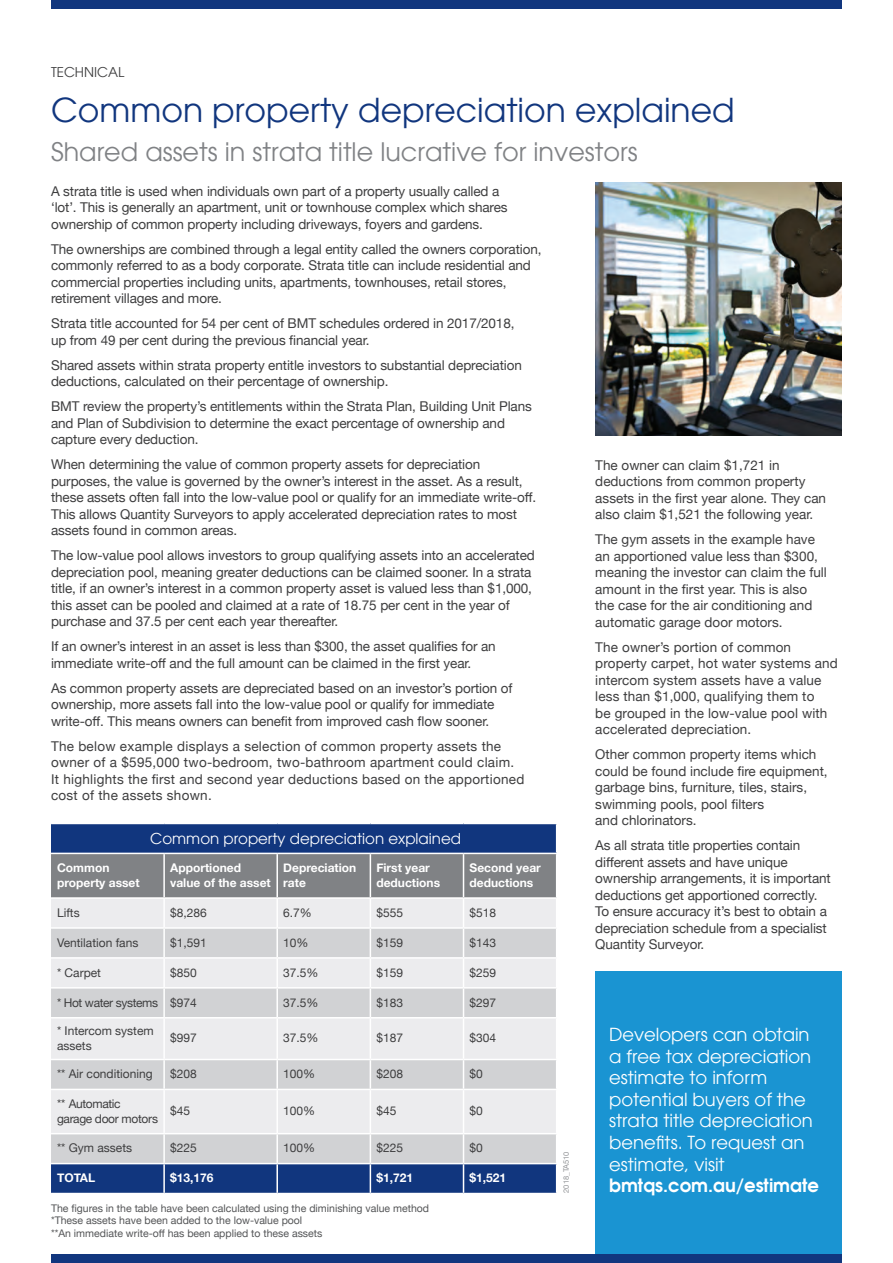
<style>
.page{position:relative;width:893px;height:1263px;background:#fff}
.page>*{position:absolute;margin:0;border:0;box-sizing:border-box;transform-origin:0 0}
.t1{font:33px "Avant Garde LT";color:#11367e}
.Subheading{font:25.5px "Avant Garde LT";color:#808285}
.t2{font:18px/21.6px "Avant Garde LT";color:#fff}
.t3{font:15px "Avant Garde LT";color:#fff}
.Paragraph_Style_1{font:13.5px/16.5px "Helvetica Neue";letter-spacing:-.01em;color:#3e3e3f}
.Paragraph_Style_1-2{font:13.5px/16.5px "Helvetica Neue";letter-spacing:.02em;color:#3e3e3f}
.Paragraph_Style_1-3{font:13.5px/16.5px "Helvetica Neue";letter-spacing:.01em;color:#3e3e3f}
.t4{font:13.5px "Avant Garde LT";color:#3e3e3f}
.t5{font:12px/14.4px "Helvetica Neue";color:#3e3e3f}
.t6{font:700 12px/14.4px "Helvetica Neue";color:#fff}
.t7{font:12px/14.4px "Helvetica Neue";letter-spacing:-.03em;color:#3e3e3f}
.t8{font:10.5px/12.6px "Helvetica Neue";color:#545557}
.Job_number{font:7.5px "Helvetica Neue";color:#939598}
.s1{font-family:"Avant Garde Gothic Bold T."}
</style>
<div class="page">
<div style="left:595px;top:971px;width:247px;height:283px;background:#1a94d2"></div>
<img style="left:595px;top:183px;width:247px;height:252px">
<svg style="left:51px;top:1019px;width:505px;height:114px;background:#e5e5e7"></svg>
<svg style="left:51px;top:824px;width:506px;height:193px;background:#adb3bf"></svg>
<hr style="left:163px;top:1018px;width:2px;height:41px;background:#fff">
<hr style="left:276px;top:1018px;width:2px;height:41px;background:#fff">
<hr style="left:370px;top:1018px;width:1px;height:41px;background:#fff">
<hr style="left:463px;top:1018px;width:1px;height:41px;background:#fff">
<hr style="left:51px;top:1059px;width:113px;height:1px;background:#fff">
<hr style="left:164px;top:1059px;width:113px;height:1px;background:#fff">
<hr style="left:163px;top:1060px;width:2px;height:29px;background:#fff">
<hr style="left:277px;top:1059px;width:93px;height:1px;background:#fff">
<hr style="left:276px;top:1060px;width:2px;height:29px;background:#fff">
<hr style="left:370px;top:1059px;width:93px;height:1px;background:#fff">
<svg style="left:370px;top:1060px;width:1px;height:29px"></svg>
<hr style="left:463px;top:1059px;width:94px;height:1px;background:#fff">
<svg style="left:463px;top:1060px;width:1px;height:29px"></svg>
<hr style="left:51px;top:1089px;width:113px;height:1px;background:#fff">
<hr style="left:164px;top:1089px;width:113px;height:1px;background:#fff">
<hr style="left:163px;top:1090px;width:2px;height:43px;background:#fff">
<hr style="left:277px;top:1089px;width:93px;height:1px;background:#fff">
<hr style="left:276px;top:1090px;width:2px;height:43px;background:#fff">
<hr style="left:370px;top:1089px;width:93px;height:1px;background:#fff">
<hr style="left:370px;top:1090px;width:1px;height:43px;background:#fff">
<hr style="left:463px;top:1089px;width:94px;height:1px;background:#fff">
<hr style="left:463px;top:1090px;width:1px;height:43px;background:#fff">
<svg style="left:51px;top:1134px;width:506px;height:59px;background:#788aad"></svg>
<div style="left:51px;top:1254px;width:791px;height:9px;background:#11367e"></div>
<div style="left:51px;top:0;width:791px;height:9px;background:#11367e"></div>
<p class="t4" style="left:51px;top:64px;width:75px">TECHNICAL</p>
<p class="t1" style="left:51px;top:91px;width:685px">Common property depreciation explained</p>
<p class="Subheading" style="left:51px;top:137px;width:588px">Shared assets in strata title lucrative for investors</p>
<p class="Paragraph_Style_1" style="left:51px;top:183px;width:458px">A strata title is used when individuals own part of a property usually called a ‘lot’. This is generally an apartment, unit or townhouse complex which shares ownership of common property including driveways, foyers and gardens.</p>
<p class="Paragraph_Style_1" style="left:51px;top:241px;width:492px">The ownerships are combined through a legal entity called the owners corporation, commonly referred to as a body corporate. Strata title can include residential and commercial properties including units, apartments, townhouses, retail stores, retirement villages and more.</p>
<p class="Paragraph_Style_1" style="left:51px;top:316px;width:465px">Strata title accounted for 54 per cent of BMT schedules ordered in 2017/2018, up from 49 per cent during the previous financial year.</p>
<p class="Paragraph_Style_1" style="left:51px;top:357px;width:472px">Shared assets within strata property entitle investors to substantial depreciation deductions, calculated on their percentage of ownership.</p>
<p class="Paragraph_Style_1" style="left:51px;top:399px;width:482px">BMT review the property’s entitlements within the Strata Plan, Building Unit Plans and Plan of Subdivision to determine the exact percentage of ownership and capture every deduction.</p>
<p class="Paragraph_Style_1" style="left:51px;top:457px;width:487px">When determining the value of common property assets for depreciation purposes, the value is governed by the owner’s interest in the asset. As a result, these assets often fall into the low-value pool or qualify for an immediate write-off.<br>This allows Quantity Surveyors to apply accelerated depreciation rates to most assets found in common areas.</p>
<p class="Paragraph_Style_1" style="left:51px;top:548px;width:485px">The low-value pool allows investors to group qualifying assets into an accelerated depreciation pool, meaning greater deductions can be claimed sooner. In a strata title, if an owner’s interest in a common property asset is valued less than $1,000, this asset can be pooled and claimed at a rate of 18.75 per cent in the year of purchase and 37.5 per cent each year thereafter.</p>
<p class="Paragraph_Style_1" style="left:51px;top:639px;width:446px">If an owner’s interest in an asset is less than $300, the asset qualifies for an immediate write-off and the full amount can be claimed in the first year.</p>
<p class="Paragraph_Style_1" style="left:51px;top:680px;width:463px">As common property assets are depreciated based on an investor’s portion of ownership, more assets fall into the low-value pool or qualify for immediate write-off. This means owners can benefit from improved cash flow sooner.</p>
<p class="Paragraph_Style_1-2" style="left:51px;top:738px;width:475px">The below example displays a selection of common property assets the owner of a $595,000 two-bedroom, two-bathroom apartment could claim.<br>It highlights the first and second year deductions based on the apportioned cost of the assets shown.</p>
<p class="t3" style="left:150px;top:830px;width:312px">Common property depreciation explained</p>
<p class="t6" style="left:57px;top:861px;width:84px">Common property asset</p>
<p class="t6" style="left:170px;top:861px;width:102px">Apportioned value of the asset</p>
<p class="t6" style="left:283px;top:861px;width:75px">Depreciation rate</p>
<p class="t6" style="left:376px;top:861px;width:55px">First year</p>
<p class="t6" style="left:376px;top:876px;width:65px">deductions</p>
<p class="t6" style="left:470px;top:861px;width:73px">Second year deductions</p>
<p class="t5" style="left:57px;top:906px;width:24px">Lifts</p>
<p class="t5" style="left:170px;top:906px;width:38px">$8,286</p>
<p class="t5" style="left:283px;top:906px;width:30px">6.7%</p>
<p class="t5" style="left:376px;top:906px;width:28px">$555</p>
<p class="t5" style="left:470px;top:906px;width:28px">$518</p>
<p class="t5" style="left:57px;top:936px;width:83px">Ventilation fans</p>
<p class="t5" style="left:170px;top:936px;width:38px">$1,591</p>
<p class="t5" style="left:283px;top:936px;width:27px">10%</p>
<p class="t5" style="left:376px;top:936px;width:28px">$159</p>
<p class="t5" style="left:470px;top:936px;width:28px">$143</p>
<p class="t5" style="left:57px;top:966px;width:46px">* Carpet</p>
<p class="t5" style="left:170px;top:966px;width:28px">$850</p>
<p class="t5" style="left:283px;top:966px;width:37px">37.5%</p>
<p class="t5" style="left:376px;top:966px;width:28px">$159</p>
<p class="t5" style="left:470px;top:966px;width:28px">$259</p>
<p class="t7" style="left:57px;top:996px;width:103px">* Hot water systems</p>
<p class="t5" style="left:170px;top:996px;width:28px">$974</p>
<p class="t5" style="left:283px;top:996px;width:37px">37.5%</p>
<p class="t5" style="left:376px;top:996px;width:28px">$183</p>
<p class="t5" style="left:470px;top:996px;width:28px">$297</p>
<p class="t5" style="left:57px;top:1024px;width:98px">* Intercom system assets</p>
<p class="t5" style="left:170px;top:1031px;width:28px">$997</p>
<p class="t5" style="left:283px;top:1031px;width:37px">37.5%</p>
<p class="t5" style="left:376px;top:1031px;width:28px">$187</p>
<p class="t5" style="left:470px;top:1031px;width:28px">$304</p>
<p class="t5" style="left:57px;top:1067px;width:97px">** Air conditioning</p>
<p class="t5" style="left:170px;top:1067px;width:28px">$208</p>
<p class="t5" style="left:283px;top:1067px;width:34px">100%</p>
<p class="t5" style="left:376px;top:1067px;width:28px">$208</p>
<p class="t5" style="left:470px;top:1067px;width:15px">$0</p>
<p class="t7" style="left:57px;top:1097px;width:102px">** Automatic garage door motors</p>
<p class="t5" style="left:170px;top:1104px;width:22px">$45</p>
<p class="t5" style="left:283px;top:1104px;width:34px">100%</p>
<p class="t5" style="left:376px;top:1104px;width:22px">$45</p>
<p class="t5" style="left:470px;top:1104px;width:15px">$0</p>
<p class="t5" style="left:57px;top:1141px;width:77px">** Gym assets</p>
<p class="t5" style="left:170px;top:1141px;width:28px">$225</p>
<p class="t5" style="left:283px;top:1141px;width:34px">100%</p>
<p class="t5" style="left:376px;top:1141px;width:28px">$225</p>
<p class="t5" style="left:470px;top:1141px;width:15px">$0</p>
<p class="t6" style="left:57px;top:1171px;width:40px">TOTAL</p>
<p class="t6" style="left:170px;top:1171px;width:45px">$13,176</p>
<p class="t6" style="left:376px;top:1171px;width:38px">$1,721</p>
<p class="t6" style="left:470px;top:1171px;width:38px">$1,521</p>
<p class="t8" style="left:51px;top:1202px;width:380px">The figures in the table have been calculated using the diminishing value method *These assets have been added to the low-value pool<br>**An immediate write-off has been applied to these assets</p>
<p class="Job_number" style="left:561px;top:1193px;width:43px;rotate:-90deg">2018_TA510</p>
<p class="Paragraph_Style_1" style="left:595px;top:458px;width:232px">The owner can claim $1,721 in deductions from common property assets in the first year alone. They can also claim $1,521 the following year.</p>
<p class="Paragraph_Style_1" style="left:595px;top:532px;width:233px">The gym assets in the example have an apportioned value less than $300, meaning the investor can claim the full amount in the first year. This is also the case for the air conditioning and automatic garage door motors.</p>
<p class="Paragraph_Style_1-3" style="left:595px;top:640px;width:244px">The owner’s portion of common property carpet, hot water systems and intercom system assets have a value less than $1,000, qualifying them to<br>be grouped in the low-value pool with accelerated depreciation.</p>
<p class="Paragraph_Style_1" style="left:595px;top:747px;width:234px">Other common property items which could be found include fire equipment, garbage bins, furniture, tiles, stairs, swimming pools, pool filters<br>and chlorinators.</p>
<p class="Paragraph_Style_1" style="left:595px;top:838px;width:237px">As all strata title properties contain different assets and have unique ownership arrangements, it is important deductions get apportioned correctly.<br>To ensure accuracy it’s best to obtain a depreciation schedule from a specialist Quantity Surveyor.</p>
<p class="t2" style="left:609px;top:1023px;width:211px">Developers can obtain a free tax depreciation estimate to inform potential buyers of the strata title depreciation benefits. To request an estimate, visit <span class="s1">bmtqs.com.au/estimate</span></p>
</div>
